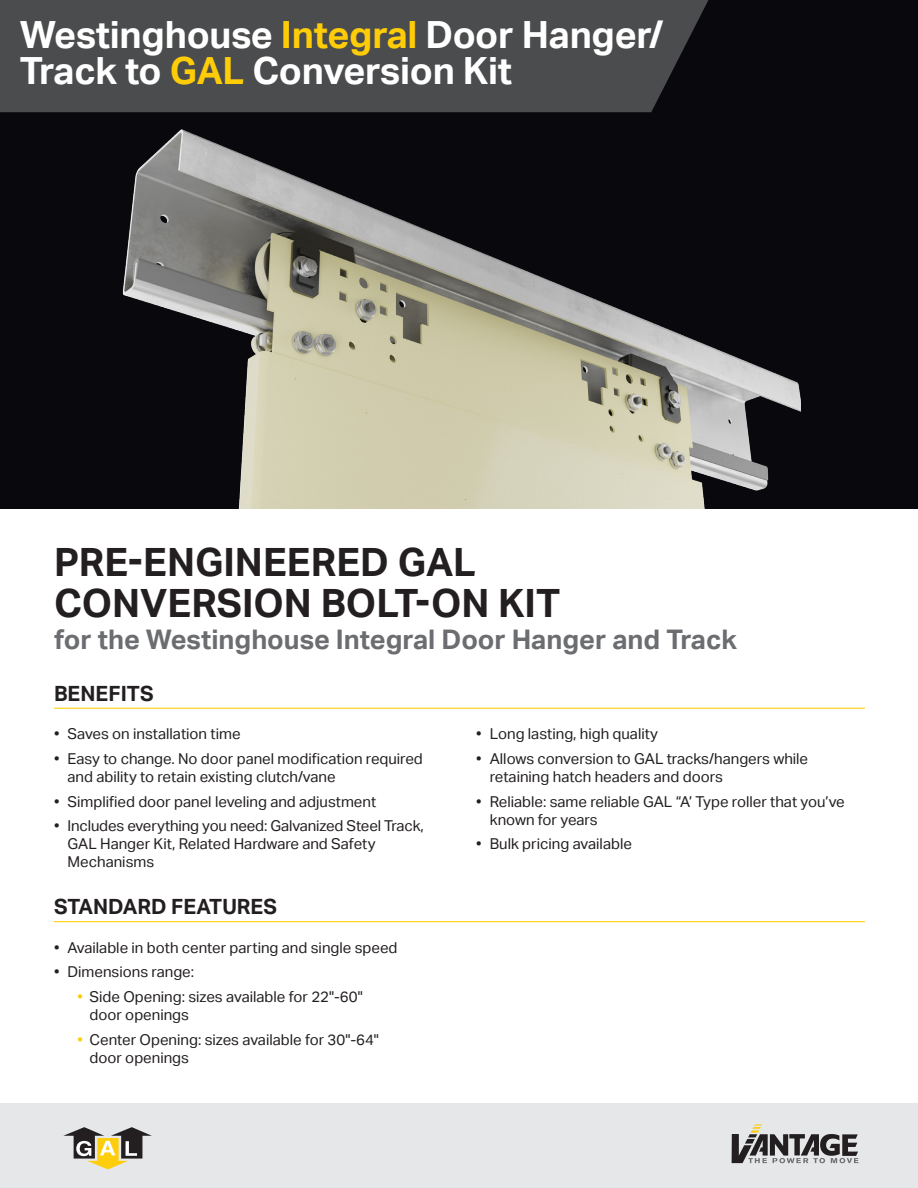
<style>
.page{position:relative;width:918px;height:1188px;background:#fff}
.page>*{position:absolute;margin:0;border:0;box-sizing:border-box;transform-origin:0 0}
.headline{font:700 39px "Aktiv Grotesk";color:#231f20}
.t1{font:700 37.5px/36px "Aktiv Grotesk";letter-spacing:-.005em;color:#fff}
.supporting_feature{font:700 27px "Aktiv Grotesk";color:#6c6d70}
.t2{font:700 21px "Aktiv Grotesk";color:#231f20}
.sub-bullet{font:15px/18px "Aktiv Grotesk";color:#231f20}
.s1{color:#fecd08}
</style>
<div class="page">
<div style="left:0;top:1103px;width:918px;height:85px;background:#e6e7e9"></div>
<svg style="left:63px;top:1127px;width:89px;height:42px"></svg>
<svg style="left:732px;top:1124px;width:126px;height:39px"></svg>
<div style="left:0;top:0;width:918px;height:509px;background:#08080d"></div>
<div style="left:0;top:0;width:708px;height:112px;background:#4b4c4d"></div>
<hr style="left:54px;top:708px;width:811px;height:1px;background:#fecd08">
<hr style="left:54px;top:921px;width:811px;height:1px;background:#fecd08">
<img style="left:122px;top:129px;width:678px;height:380px">
<p class="t1" style="left:20px;top:17px;width:645px">Westinghouse <span class="s1">Integral</span> Door Hanger/<br>Track to <span class="s1">GAL</span> Conversion Kit</p>
<p class="headline" style="left:54px;top:540px;width:424px">PRE-ENGINEERED GAL</p>
<p class="headline" style="left:54px;top:581px;width:508px">CONVERSION BOLT-ON KIT</p>
<p class="supporting_feature" style="left:54px;top:624px;width:685px">for the Westinghouse Integral Door Hanger and Track</p>
<p class="t2" style="left:54px;top:681px;width:101px">BENEFITS</p>
<p class="sub-bullet" style="left:54px;top:725px;width:188px">• Saves on installation time</p>
<p class="sub-bullet" style="left:68px;top:750px;width:357px;text-indent:-14px">• Easy to change. No door panel modification required and ability to retain existing clutch/vane</p>
<p class="sub-bullet" style="left:54px;top:793px;width:324px">• Simplified door panel leveling and adjustment</p>
<p class="sub-bullet" style="left:68px;top:817px;width:358px;text-indent:-14px">• Includes everything you need: Galvanized Steel Track,<br>GAL Hanger Kit, Related Hardware and Safety<br>Mechanisms</p>
<p class="sub-bullet" style="left:476px;top:725px;width:183px">• Long lasting, high quality</p>
<p class="sub-bullet" style="left:490px;top:750px;width:320px;text-indent:-14px">• Allows conversion to GAL tracks/hangers while retaining hatch headers and doors</p>
<p class="sub-bullet" style="left:490px;top:793px;width:357px;text-indent:-14px">• Reliable: same reliable GAL “A’ Type roller that you’ve known for years</p>
<p class="sub-bullet" style="left:476px;top:835px;width:157px">• Bulk pricing available</p>
<p class="t2" style="left:54px;top:895px;width:225px">STANDARD FEATURES</p>
<p class="sub-bullet" style="left:54px;top:938px;width:345px">• Available in both center parting and single speed</p>
<p class="sub-bullet" style="left:54px;top:963px;width:142px">• Dimensions range:</p>
<p class="sub-bullet" style="left:90px;top:988px;width:275px">Side Opening: sizes available for 22"-60" door openings</p>
<p class="sub-bullet" style="left:90px;top:1031px;width:291px">Center Opening: sizes available for 30"-64" door openings</p>
</div>
